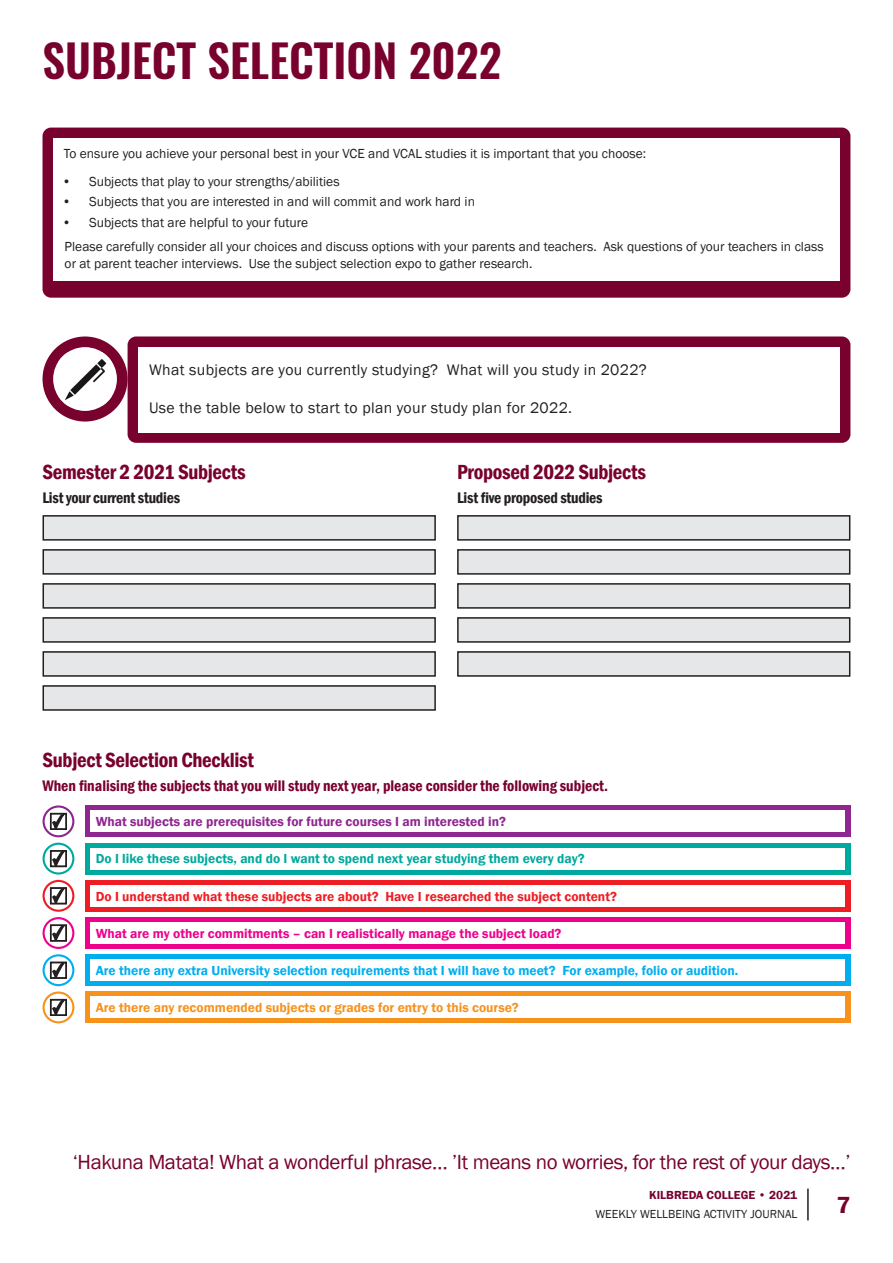
<style>
.page{position:relative;width:893px;height:1263px;background:#fff}
.page>*{position:absolute;margin:0;border:0;box-sizing:border-box;transform-origin:0 0}
.section_header_30pt{font:600 45px "Oswald";color:#78012d}
.t1{font:600 24px "Franklin Gothic";color:#78012d}
.subhead_14pt_ruby{font:21px "Franklin Gothic";letter-spacing:-.02em;color:#78012d}
.subhead_14pt_ruby-2{font:600 condensed 21px "Franklin Gothic";letter-spacing:-.015em;color:#78012d}
.bullet_body_text_10{font:15.75px "Franklin Gothic";letter-spacing:.02em;color:#231f20}
.subhead_14pt_ruby-3{font:600 condensed 15.75px "Franklin Gothic";color:#78012d}
.subhead_10_5_black{font:600 condensed 15.75px "Franklin Gothic";letter-spacing:-.015em;color:#231f20}
.body_text_9pt{font:13.5px/16.2px "Franklin Gothic";color:#231f20}
.body_text_10_5pt{font:600 13.5px "Franklin Gothic";color:#00aeef}
.body_text_10_5pt-2{font:600 13.5px "Franklin Gothic";color:#ee1d23}
.body_text_10_5pt-3{font:600 13.5px "Franklin Gothic";color:#00a99d}
.body_text_10_5pt-4{font:600 13.5px "Franklin Gothic";color:#ed028c}
.body_text_10_5pt-5{font:600 13.5px "Franklin Gothic";color:#90268f}
.body_text_10_5pt-6{font:600 13.5px "Franklin Gothic";color:#f7931d}
.t2{font:12px "Franklin Gothic";color:#231f20}
.t3{font:600 12px "Franklin Gothic";color:#78012d}
</style>
<div class="page">
<hr style="left:807px;top:1188px;width:2px;height:32px;background:#231f20">
<div style="left:43px;top:516px;width:392px;height:24px;background:#e6e7e9"></div>
<div style="left:43px;top:515px;width:393px;height:26px;border:2px solid #231f20"></div>
<div style="left:458px;top:516px;width:392px;height:24px;background:#e6e7e9"></div>
<div style="left:457px;top:515px;width:393px;height:26px;border:2px solid #231f20"></div>
<div style="left:43px;top:550px;width:392px;height:24px;background:#e6e7e9"></div>
<div style="left:43px;top:549px;width:393px;height:26px;border:2px solid #231f20"></div>
<div style="left:458px;top:550px;width:392px;height:24px;background:#e6e7e9"></div>
<div style="left:457px;top:549px;width:393px;height:26px;border:2px solid #231f20"></div>
<div style="left:43px;top:584px;width:392px;height:24px;background:#e6e7e9"></div>
<div style="left:43px;top:583px;width:393px;height:26px;border:2px solid #231f20"></div>
<div style="left:458px;top:584px;width:392px;height:24px;background:#e6e7e9"></div>
<div style="left:457px;top:583px;width:393px;height:26px;border:2px solid #231f20"></div>
<div style="left:43px;top:618px;width:392px;height:24px;background:#e6e7e9"></div>
<div style="left:43px;top:617px;width:393px;height:26px;border:2px solid #231f20"></div>
<div style="left:458px;top:618px;width:392px;height:24px;background:#e6e7e9"></div>
<div style="left:457px;top:617px;width:393px;height:26px;border:2px solid #231f20"></div>
<div style="left:43px;top:652px;width:392px;height:24px;background:#e6e7e9"></div>
<div style="left:43px;top:651px;width:393px;height:26px;border:2px solid #231f20"></div>
<div style="left:43px;top:686px;width:392px;height:24px;background:#e6e7e9"></div>
<div style="left:43px;top:685px;width:393px;height:26px;border:2px solid #231f20"></div>
<div style="left:458px;top:652px;width:392px;height:24px;background:#e6e7e9"></div>
<div style="left:457px;top:651px;width:393px;height:26px;border:2px solid #231f20"></div>
<div style="left:85px;top:805px;width:765px;height:32px;background:#90268f"></div>
<div style="left:90px;top:811px;width:755px;height:21px;background:#fff"></div>
<div style="left:85px;top:843px;width:765px;height:31px;background:#00a99d"></div>
<div style="left:90px;top:848px;width:755px;height:21px;background:#fff"></div>
<div style="left:85px;top:917px;width:765px;height:32px;background:#ed028c"></div>
<div style="left:90px;top:922px;width:755px;height:22px;background:#fff"></div>
<div style="left:85px;top:954px;width:765px;height:32px;background:#00aeef"></div>
<div style="left:90px;top:959px;width:755px;height:22px;background:#fff"></div>
<div style="left:85px;top:991px;width:765px;height:32px;background:#f7931d"></div>
<div style="left:90px;top:997px;width:755px;height:21px;background:#fff"></div>
<div style="left:85px;top:880px;width:765px;height:32px;background:#ee1d23"></div>
<div style="left:90px;top:885px;width:755px;height:21px;background:#fff"></div>
<svg style="left:43px;top:805px;width:31px;height:32px"></svg>
<svg style="left:43px;top:843px;width:31px;height:31px"></svg>
<svg style="left:43px;top:880px;width:31px;height:32px"></svg>
<svg style="left:43px;top:917px;width:31px;height:32px"></svg>
<svg style="left:43px;top:954px;width:31px;height:32px"></svg>
<svg style="left:43px;top:991px;width:31px;height:32px"></svg>
<svg style="left:45px;top:807px;width:27px;height:28px"></svg>
<svg style="left:45px;top:845px;width:27px;height:27px"></svg>
<svg style="left:45px;top:882px;width:27px;height:28px"></svg>
<svg style="left:45px;top:919px;width:27px;height:28px"></svg>
<div style="left:45px;top:956px;width:27px;height:28px;background:#fff;border-radius:50%"></div>
<svg style="left:45px;top:994px;width:27px;height:27px"></svg>
<div style="left:50px;top:813px;width:17px;height:17px;border:2px solid #231f20"></div>
<svg style="left:51px;top:813px;width:15px;height:16px"></svg>
<div style="left:50px;top:850px;width:17px;height:17px;border:2px solid #231f20"></div>
<svg style="left:51px;top:850px;width:15px;height:16px"></svg>
<div style="left:50px;top:887px;width:17px;height:17px;border:2px solid #231f20"></div>
<svg style="left:51px;top:887px;width:15px;height:16px"></svg>
<div style="left:50px;top:924px;width:17px;height:17px;border:2px solid #231f20"></div>
<svg style="left:51px;top:924px;width:15px;height:16px"></svg>
<div style="left:50px;top:962px;width:17px;height:17px;border:2px solid #231f20"></div>
<svg style="left:51px;top:961px;width:15px;height:16px"></svg>
<div style="left:50px;top:999px;width:17px;height:17px;border:2px solid #231f20"></div>
<svg style="left:51px;top:999px;width:15px;height:16px"></svg>
<div style="left:43px;top:336px;width:85px;height:86px;background:#78012d;border-radius:50%"></div>
<div style="left:128px;top:336px;width:722px;height:107px;background:#78012d;border-radius:9px"></div>
<div style="left:138px;top:347px;width:702px;height:85px;background:#fff"></div>
<div style="left:53px;top:347px;width:64px;height:64px;background:#fff;border-radius:50%"></div>
<img style="left:58px;top:352px;width:54px;height:54px">
<div style="left:43px;top:128px;width:807px;height:170px;background:#78012d;border-radius:9px"></div>
<div style="left:53px;top:138px;width:787px;height:143px;background:#fff"></div>
<p class="section_header_30pt" style="left:43px;top:29px;width:461px">SUBJECT SELECTION 2022</p>
<p class="body_text_9pt" style="left:64px;top:146px;width:584px">To ensure you achieve your personal best in your VCE and VCAL studies it is important that you choose:</p>
<p class="body_text_9pt" style="left:62px;top:173px;width:279px">• Subjects that play to your strengths/abilities</p>
<p class="body_text_9pt" style="left:62px;top:194px;width:414px">• Subjects that you are interested in and will commit and work hard in</p>
<p class="body_text_9pt" style="left:62px;top:214px;width:248px">• Subjects that are helpful to your future</p>
<p class="body_text_9pt" style="left:65px;top:239px;width:761px">Please carefully consider all your choices and discuss options with your parents and teachers. Ask questions of your teachers in class or at parent teacher interviews. Use the subject selection expo to gather research.</p>
<p class="bullet_body_text_10" style="left:149px;top:360px;width:499px">What subjects are you currently studying? What will you study in 2022?</p>
<p class="bullet_body_text_10" style="left:149px;top:398px;width:425px">Use the table below to start to plan your study plan for 2022.</p>
<p class="subhead_14pt_ruby-2" style="left:43px;top:458px;width:205px">Semester 2 2021 Subjects</p>
<p class="subhead_14pt_ruby-2" style="left:457px;top:458px;width:190px">Proposed 2022 Subjects</p>
<p class="subhead_10_5_black" style="left:43px;top:487px;width:139px">List your current studies</p>
<p class="subhead_10_5_black" style="left:457px;top:487px;width:147px">List five proposed studies</p>
<p class="subhead_14pt_ruby-2" style="left:43px;top:746px;width:213px">Subject Selection Checklist</p>
<p class="subhead_14pt_ruby-3" style="left:43px;top:775px;width:567px">When finalising the subjects that you will study next year, please consider the following subject.</p>
<p class="body_text_10_5pt-5" style="left:96px;top:813px;width:412px">What subjects are prerequisites for future courses I am interested in?</p>
<p class="body_text_10_5pt-3" style="left:96px;top:850px;width:490px">Do I like these subjects, and do I want to spend next year studying them every day?</p>
<p class="body_text_10_5pt-2" style="left:96px;top:888px;width:523px">Do I understand what these subjects are about? Have I researched the subject content?</p>
<p class="body_text_10_5pt-4" style="left:96px;top:925px;width:467px">What are my other commitments – can I realistically manage the subject load?</p>
<p class="body_text_10_5pt" style="left:96px;top:962px;width:644px">Are there any extra University selection requirements that I will have to meet? For example, folio or audition.</p>
<p class="body_text_10_5pt-6" style="left:96px;top:999px;width:425px">Are there any recommended subjects or grades for entry to this course?</p>
<p class="subhead_14pt_ruby" style="left:73px;top:1149px;width:779px">‘Hakuna Matata! What a wonderful phrase… ’It means no worries, for the rest of your days…’</p>
<p class="t3" style="left:649px;top:1188px;width:150px">KILBREDA COLLEGE • 2021</p>
<p class="t2" style="left:595px;top:1206px;width:203px">WEEKLY WELLBEING ACTIVITY JOURNAL</p>
<h2 class="t1" style="left:836px;top:1190px;width:16px">7</h2>
</div>
